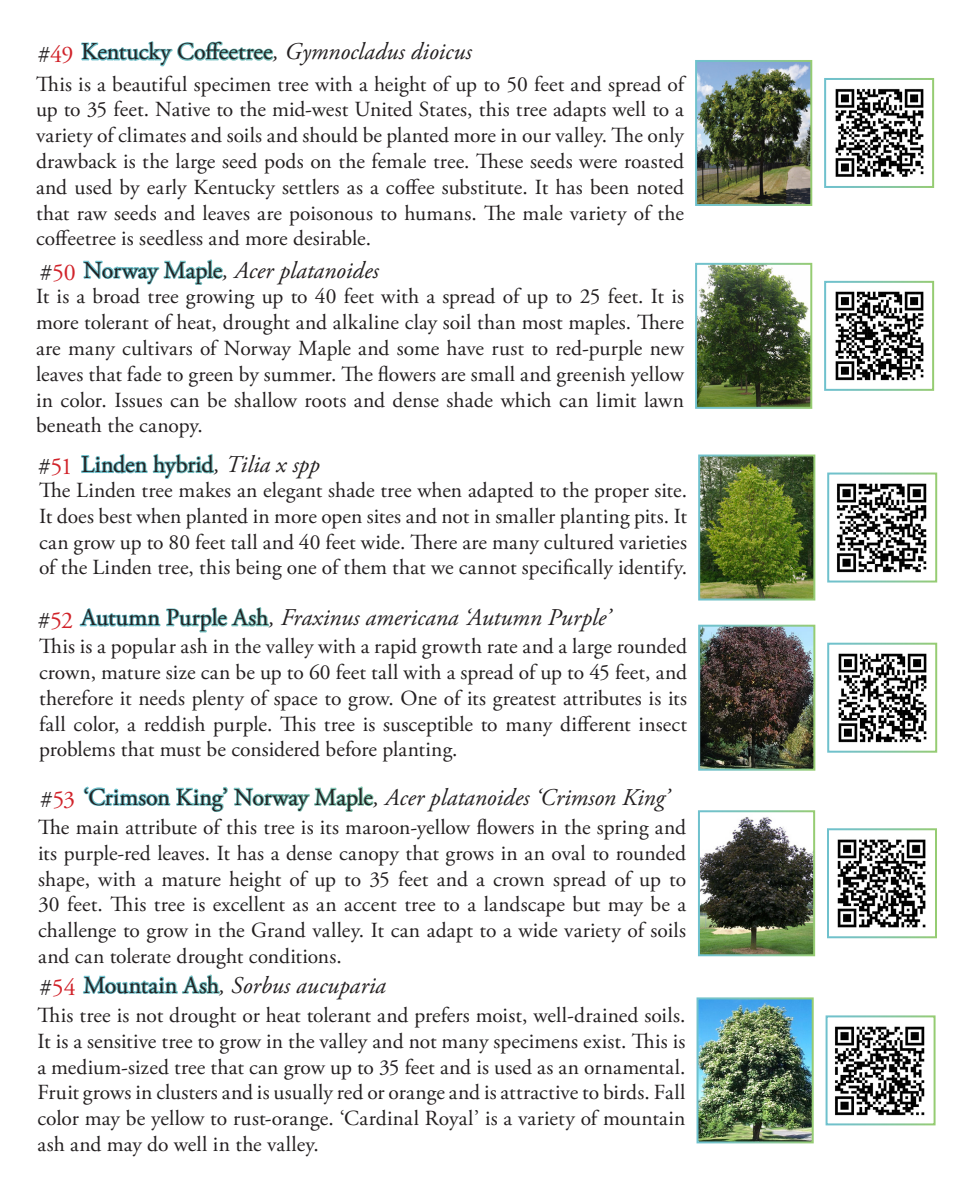
<style>
.page{position:relative;width:972px;height:1188px;background:#fff}
.page>*{position:absolute;margin:0;border:0;box-sizing:border-box;transform-origin:0 0}
.t1{font:italic 24px "Adobe Garamond Pro";color:#231f20}
.t2{font:24px "Adobe Garamond Pro";letter-spacing:-.005em;color:#231f20}
.t3{font:24px "Adobe Garamond Pro";letter-spacing:-.035em;color:#d1232a}
.t4{font:21.6px/25.8px "Adobe Garamond Pro";letter-spacing:.005em;color:#231f20;text-align:justify}
.s1{color:#231f20}
.s2{font-style:normal}
.s3{font-style:italic}
</style>
<div class="page">
<svg style="left:81px;top:41px;width:193px;height:26px"></svg>
<svg style="left:83px;top:259px;width:140px;height:26px"></svg>
<svg style="left:81px;top:453px;width:133px;height:26px"></svg>
<svg style="left:79px;top:607px;width:190px;height:26px"></svg>
<svg style="left:82px;top:786px;width:292px;height:209px"></svg>
<img style="left:700px;top:1000px;width:111px;height:140px">
<img style="left:835px;top:1026px;width:90px;height:90px">
<div style="left:826px;top:1015px;width:110px;height:110px;border:2px solid #fff"></div>
<img style="left:701px;top:817px;width:111px;height:136px">
<img style="left:837px;top:839px;width:89px;height:89px">
<div style="left:827px;top:828px;width:110px;height:110px;border:2px solid #fff"></div>
<img style="left:701px;top:628px;width:111px;height:140px">
<img style="left:838px;top:653px;width:89px;height:90px">
<div style="left:827px;top:643px;width:110px;height:110px;border:2px solid #fff"></div>
<img style="left:698px;top:63px;width:111px;height:140px">
<img style="left:835px;top:88px;width:89px;height:89px">
<div style="left:824px;top:78px;width:110px;height:110px;border:2px solid #fff"></div>
<img style="left:698px;top:266px;width:111px;height:140px">
<img style="left:835px;top:291px;width:89px;height:90px">
<div style="left:824px;top:281px;width:110px;height:110px;border:2px solid #fff"></div>
<img style="left:701px;top:458px;width:111px;height:140px">
<img style="left:837px;top:483px;width:90px;height:90px">
<div style="left:827px;top:473px;width:110px;height:110px;border:2px solid #fff"></div>
<p class="t3" style="left:38px;top:40px;width:37px"><span class="s1">#</span>49</p>
<p class="t1" style="left:81px;top:37px;width:392px"><span class="s2">Kentucky Coffeetree</span>, Gymnocladus dioicus</p>
<p class="t4" style="left:36px;top:72px;width:650px">This is a beautiful specimen tree with a height of up to 50 feet and spread of up to 35 feet. Native to the mid-west United States, this tree adapts well to a variety of climates and soils and should be planted more in our valley. The only drawback is the large seed pods on the female tree. These seeds were roasted and used by early Kentucky settlers as a coffee substitute. It has been noted that raw seeds and leaves are poisonous to humans. The male variety of the coffeetree is seedless and more desirable.</p>
<p class="t3" style="left:40px;top:258px;width:37px"><span class="s1">#</span>50</p>
<p class="t1" style="left:84px;top:256px;width:297px"><span class="s2">Norway Maple</span>, Acer platanoides</p>
<p class="t4" style="left:36px;top:284px;width:650px">It is a broad tree growing up to 40 feet with a spread of up to 25 feet. It is more tolerant of heat, drought and alkaline clay soil than most maples. There are many cultivars of Norway Maple and some have rust to red-purple new leaves that fade to green by summer. The flowers are small and greenish yellow in color. Issues can be shallow roots and dense shade which can limit lawn beneath the canopy.</p>
<p class="t3" style="left:39px;top:452px;width:36px"><span class="s1">#</span>51</p>
<p class="t2" style="left:81px;top:450px;width:240px">Linden hybrid<span class="s3">, Tilia x spp</span></p>
<p class="t4" style="left:39px;top:478px;width:650px">The Linden tree makes an elegant shade tree when adapted to the proper site.<br>It does best when planted in more open sites and not in smaller planting pits. It can grow up to 80 feet tall and 40 feet wide. There are many cultured varieties of the Linden tree, this being one of them that we cannot specifically identify.</p>
<p class="t3" style="left:38px;top:606px;width:36px"><span class="s1">#</span>52</p>
<p class="t1" style="left:81px;top:603px;width:530px"><span class="s2">Autumn Purple Ash</span>, Fraxinus americana ‘Autumn Purple’</p>
<p class="t4" style="left:39px;top:634px;width:650px">This is a popular ash in the valley with a rapid growth rate and a large rounded crown, mature size can be up to 60 feet tall with a spread of up to 45 feet, and therefore it needs plenty of space to grow. One of its greatest attributes is its fall color, a reddish purple. This tree is susceptible to many different insect problems that must be considered before planting.</p>
<p class="t3" style="left:40px;top:785px;width:36px"><span class="s1">#</span>53</p>
<p class="t1" style="left:83px;top:783px;width:587px"><span class="s2">‘Crimson King’ Norway Maple</span>, Acer platanoides ‘Crimson King’</p>
<p class="t4" style="left:38px;top:815px;width:650px">The main attribute of this tree is its maroon-yellow flowers in the spring and its purple-red leaves. It has a dense canopy that grows in an oval to rounded shape, with a mature height of up to 35 feet and a crown spread of up to 30 feet. This tree is excellent as an accent tree to a landscape but may be a challenge to grow in the Grand valley. It can adapt to a wide variety of soils and can tolerate drought conditions.</p>
<p class="t3" style="left:40px;top:973px;width:37px"><span class="s1">#</span>54</p>
<p class="t1" style="left:83px;top:971px;width:304px"><span class="s2">Mountain Ash</span>, Sorbus aucuparia</p>
<p class="t4" style="left:37px;top:1003px;width:650px">This tree is not drought or heat tolerant and prefers moist, well-drained soils.<br>It is a sensitive tree to grow in the valley and not many specimens exist. This is a medium-sized tree that can grow up to 35 feet and is used as an ornamental.<br>Fruit grows in clusters and is usually red or orange and is attractive to birds. Fall color may be yellow to rust-orange. ‘Cardinal Royal’ is a variety of mountain ash and may do well in the valley.</p>
</div>
